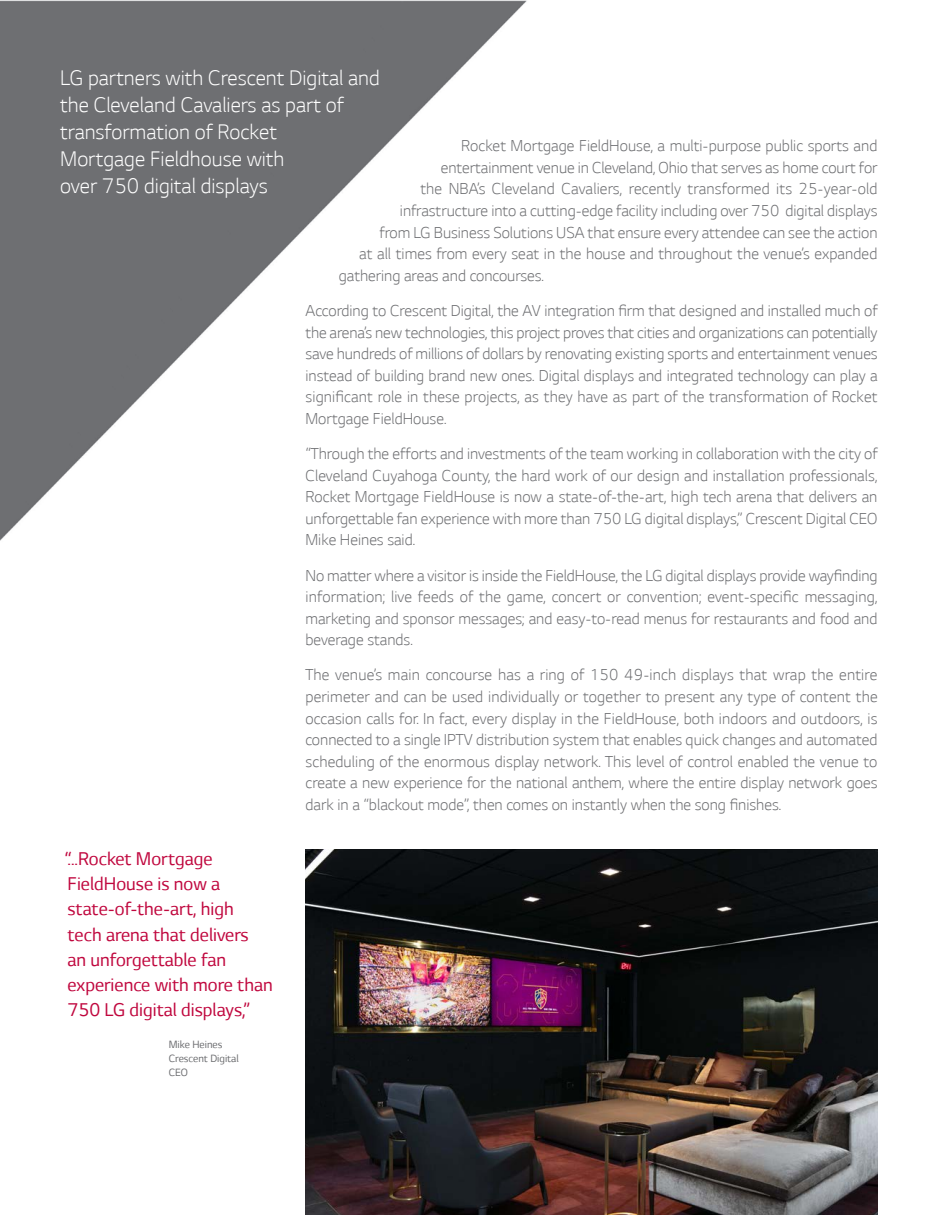
<style>
.page{position:relative;width:945px;height:1215px;background:#fff}
.page>*{position:absolute;margin:0;border:0;box-sizing:border-box;transform-origin:0 0}
.t1{font:300 24px/27px "LG Smart";color:#fff}
.t2{font:21px/25.2px "LG Smart";color:#c0073e}
.t3{font:300 18px/21.6px "LG Smart";color:#6c6d70;text-align:justify}
.t4{font:12px/14.1px "LG Smart";color:#6c6d70}
</style>
<div class="page">
<img style="left:0;top:0;width:878px;height:1215px">
<img style="left:306px;top:850px;width:572px;height:365px">
<h1 class="t1" style="left:60px;top:66px;width:321px">LG partners with Crescent Digital and the Cleveland Cavaliers as part of transformation of Rocket<br>Mortgage Fieldhouse with<br>over 750 digital displays</h1>
<p class="t3" style="left:461px;top:137px;width:418px">Rocket Mortgage FieldHouse, a multi-purpose public sports and</p>
<p class="t3" style="left:441px;top:158px;width:438px">entertainment venue in Cleveland, Ohio that serves as home court for</p>
<p class="t3" style="left:420px;top:180px;width:459px">the NBA’s Cleveland Cavaliers, recently transformed its 25-year-old</p>
<p class="t3" style="left:400px;top:201px;width:479px">infrastructure into a cutting-edge facility including over 750 digital displays</p>
<p class="t3" style="left:380px;top:223px;width:499px">from LG Business Solutions USA that ensure every attendee can see the action</p>
<p class="t3" style="left:359px;top:245px;width:520px">at all times from every seat in the house and throughout the venue’s expanded</p>
<p class="t3" style="left:339px;top:266px;width:207px">gathering areas and concourses.</p>
<p class="t3" style="left:305px;top:301px;width:574px">According to Crescent Digital, the AV integration firm that designed and installed much of the arena’s new technologies, this project proves that cities and organizations can potentially save hundreds of millions of dollars by renovating existing sports and entertainment venues instead of building brand new ones. Digital displays and integrated technology can play a significant role in these projects, as they have as part of the transformation of Rocket Mortgage FieldHouse.</p>
<p class="t3" style="left:305px;top:444px;width:574px">“Through the efforts and investments of the team working in collaboration with the city of Cleveland Cuyahoga County, the hard work of our design and installation professionals, Rocket Mortgage FieldHouse is now a state-of-the-art, high tech arena that delivers an unforgettable fan experience with more than 750 LG digital displays,” Crescent Digital CEO Mike Heines said.</p>
<p class="t3" style="left:305px;top:566px;width:574px">No matter where a visitor is inside the FieldHouse, the LG digital displays provide wayfinding information; live feeds of the game, concert or convention; event-specific messaging, marketing and sponsor messages; and easy-to-read menus for restaurants and food and beverage stands.</p>
<p class="t3" style="left:305px;top:666px;width:574px">The venue’s main concourse has a ring of 150 49-inch displays that wrap the entire perimeter and can be used individually or together to present any type of content the occasion calls for. In fact, every display in the FieldHouse, both indoors and outdoors, is connected to a single IPTV distribution system that enables quick changes and automated scheduling of the enormous display network. This level of control enabled the venue to create a new experience for the national anthem, where the entire display network goes dark in a “blackout mode”, then comes on instantly when the song finishes.</p>
<p class="t2" style="left:65px;top:848px;width:210px">“...Rocket Mortgage<br>FieldHouse is now a state-of-the-art, high<br>tech arena that delivers<br>an unforgettable fan experience with more than<br>750 LG digital displays,”</p>
<p class="t4" style="left:169px;top:1038px;width:72px">Mike Heines<br>Crescent Digital<br>CEO</p>
</div>
